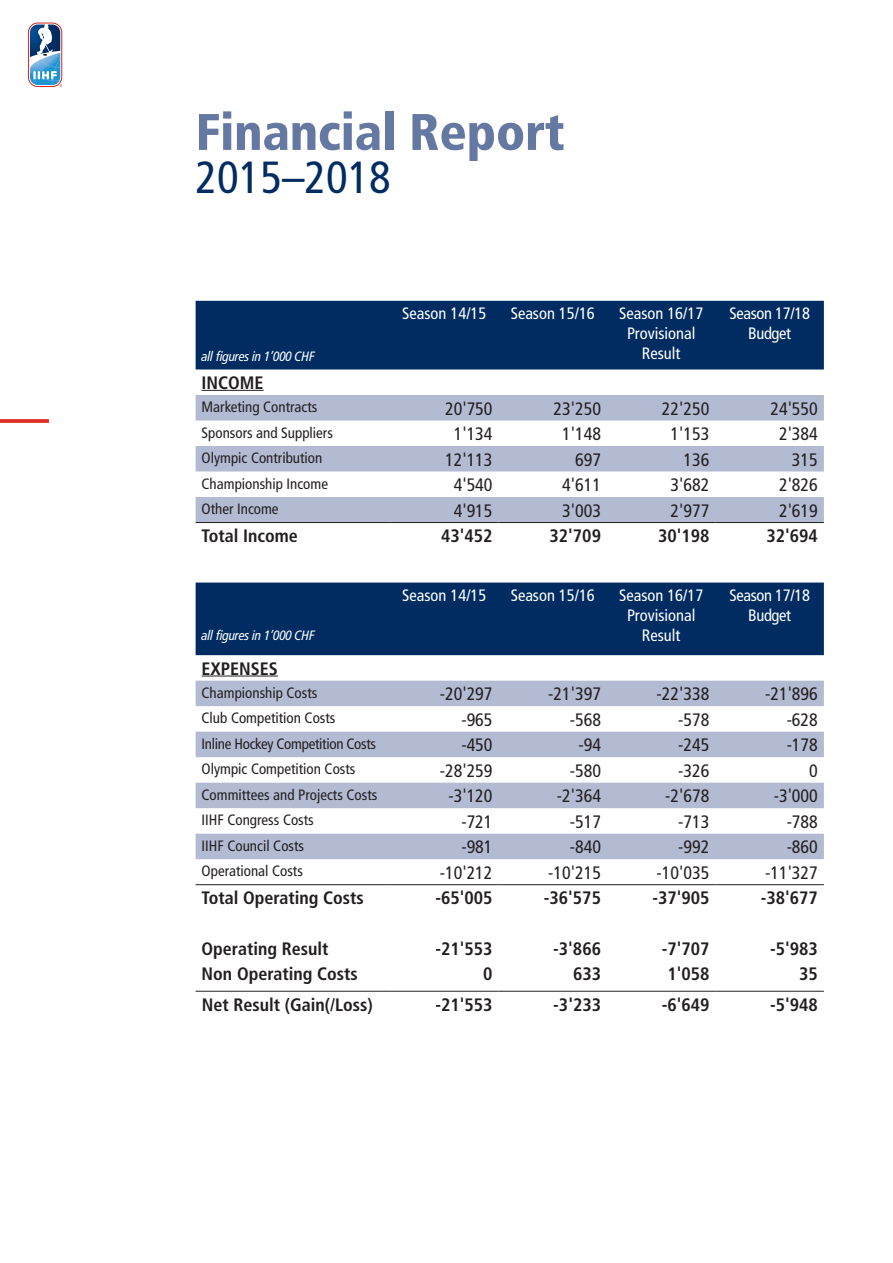
<style>
.page{position:relative;width:893px;height:1263px;background:#fff}
.page>*{position:absolute;margin:0;border:0;box-sizing:border-box;transform-origin:0 0}
.t1{font:900 condensed 51.3px "Frutiger LT Com";letter-spacing:-.005em;color:#6578a2}
.t2{font:condensed 45px "Frutiger LT Com";color:#002c62}
.t3{font:condensed 18px "Frutiger LT Com";color:#231f20}
.t4{font:700 condensed 18px "Frutiger LT Com";color:#231f20}
.t5{font:condensed 16.5px/19.8px "Frutiger LT Com";color:#fff;text-align:center}
.t6{font:condensed 16.5px/19.8px "Frutiger LT Com";letter-spacing:-.02em;color:#fff;text-align:center}
.t7{font:condensed 15px "Frutiger LT Com";color:#231f20}
.t8{font:condensed 15px "Frutiger LT Com";letter-spacing:-.02em;color:#231f20}
.t9{font:italic condensed 13.5px "Frutiger LT Com";letter-spacing:-.02em;color:#fff}
</style>
<div class="page">
<svg style="left:0;top:419px;width:49px;height:4px"></svg>
<svg style="left:28px;top:23px;width:34px;height:64px"></svg>
<div style="left:196px;top:301px;width:628px;height:68px;background:#002c62"></div>
<svg style="left:196px;top:395px;width:628px;height:127px;fill:#b3bbd3"></svg>
<hr style="left:196px;top:522px;width:194px;height:1px;background:#231f20">
<hr style="left:390px;top:522px;width:109px;height:1px;background:#231f20">
<hr style="left:499px;top:522px;width:108px;height:1px;background:#231f20">
<hr style="left:607px;top:522px;width:108px;height:1px;background:#231f20">
<hr style="left:715px;top:522px;width:109px;height:1px;background:#231f20">
<hr style="left:202px;top:390px;width:62px;height:1px;background:#231f20">
<div style="left:196px;top:582px;width:628px;height:73px;background:#002c62"></div>
<svg style="left:196px;top:681px;width:628px;height:178px;fill:#b3bbd3"></svg>
<svg style="left:196px;top:885px;width:628px;height:1px"></svg>
<hr style="left:196px;top:991px;width:194px;height:1px;background:#231f20">
<hr style="left:390px;top:991px;width:109px;height:1px;background:#231f20">
<hr style="left:499px;top:991px;width:108px;height:1px;background:#231f20">
<hr style="left:607px;top:991px;width:108px;height:1px;background:#231f20">
<hr style="left:715px;top:991px;width:109px;height:1px;background:#231f20">
<hr style="left:196px;top:884px;width:194px;height:1px;background:#231f20">
<hr style="left:390px;top:884px;width:109px;height:1px;background:#231f20">
<hr style="left:499px;top:884px;width:108px;height:1px;background:#231f20">
<hr style="left:607px;top:884px;width:108px;height:1px;background:#231f20">
<hr style="left:715px;top:884px;width:109px;height:1px;background:#231f20">
<hr style="left:202px;top:675px;width:76px;height:1px;background:#231f20">
<h1 class="t1" style="left:196px;top:101px;width:371px">Financial Report</h1>
<h2 class="t2" style="left:196px;top:152px;width:197px">2015–2018</h2>
<p class="t5" style="left:402px;top:304px;width:86px">Season 14/15</p>
<p class="t5" style="left:511px;top:304px;width:86px">Season 15/16</p>
<p class="t5" style="left:619px;top:304px;width:86px">Season 16/17<br>Provisional<br>Result</p>
<p class="t6" style="left:729px;top:304px;width:82px">Season 17/18<br>Budget</p>
<p class="t9" style="left:202px;top:348px;width:115px">all figures in 1’000 CHF</p>
<p class="t4" style="left:202px;top:372px;width:64px">INCOME</p>
<p class="t7" style="left:202px;top:398px;width:117px">Marketing Contracts</p>
<p class="t3" style="left:445px;top:398px;width:49px">20'750</p>
<p class="t3" style="left:553px;top:398px;width:49px">23'250</p>
<p class="t3" style="left:662px;top:398px;width:49px">22'250</p>
<p class="t3" style="left:770px;top:398px;width:49px">24'550</p>
<p class="t7" style="left:202px;top:424px;width:133px">Sponsors and Suppliers</p>
<p class="t3" style="left:454px;top:423px;width:40px">1'134</p>
<p class="t3" style="left:562px;top:423px;width:40px">1'148</p>
<p class="t3" style="left:671px;top:423px;width:40px">1'153</p>
<p class="t3" style="left:779px;top:423px;width:40px">2'384</p>
<p class="t7" style="left:202px;top:449px;width:122px">Olympic Contribution</p>
<p class="t3" style="left:445px;top:449px;width:49px">12'113</p>
<p class="t3" style="left:575px;top:449px;width:27px">697</p>
<p class="t3" style="left:683px;top:449px;width:27px">136</p>
<p class="t3" style="left:792px;top:449px;width:27px">315</p>
<p class="t7" style="left:202px;top:475px;width:128px">Championship Income</p>
<p class="t3" style="left:454px;top:474px;width:40px">4'540</p>
<p class="t3" style="left:562px;top:474px;width:40px">4'611</p>
<p class="t3" style="left:671px;top:474px;width:40px">3'682</p>
<p class="t3" style="left:779px;top:474px;width:40px">2'826</p>
<p class="t7" style="left:202px;top:500px;width:78px">Other Income</p>
<p class="t3" style="left:454px;top:500px;width:40px">4'915</p>
<p class="t3" style="left:562px;top:500px;width:40px">3'003</p>
<p class="t3" style="left:671px;top:500px;width:40px">2'977</p>
<p class="t3" style="left:779px;top:500px;width:40px">2'619</p>
<p class="t4" style="left:202px;top:525px;width:98px">Total Income</p>
<p class="t4" style="left:441px;top:525px;width:53px">43'452</p>
<p class="t4" style="left:550px;top:525px;width:53px">32'709</p>
<p class="t4" style="left:658px;top:525px;width:53px">30'198</p>
<p class="t4" style="left:766px;top:525px;width:53px">32'694</p>
<p class="t5" style="left:402px;top:585px;width:86px">Season 14/15</p>
<p class="t5" style="left:511px;top:585px;width:86px">Season 15/16</p>
<p class="t5" style="left:619px;top:585px;width:86px">Season 16/17<br>Provisional<br>Result</p>
<p class="t6" style="left:729px;top:585px;width:82px">Season 17/18<br>Budget</p>
<p class="t9" style="left:202px;top:628px;width:115px">all figures in 1’000 CHF</p>
<p class="t4" style="left:202px;top:658px;width:78px">EXPENSES</p>
<p class="t7" style="left:202px;top:684px;width:117px">Championship Costs</p>
<p class="t3" style="left:440px;top:683px;width:54px">-20'297</p>
<p class="t3" style="left:548px;top:683px;width:54px">-21'397</p>
<p class="t3" style="left:657px;top:683px;width:54px">-22'338</p>
<p class="t3" style="left:765px;top:683px;width:54px">-21'896</p>
<p class="t7" style="left:202px;top:709px;width:135px">Club Competition Costs</p>
<p class="t3" style="left:461px;top:709px;width:33px">-965</p>
<p class="t3" style="left:570px;top:709px;width:33px">-568</p>
<p class="t3" style="left:678px;top:709px;width:33px">-578</p>
<p class="t3" style="left:787px;top:709px;width:33px">-628</p>
<p class="t8" style="left:202px;top:735px;width:176px">Inline Hockey Competition Costs</p>
<p class="t3" style="left:461px;top:734px;width:33px">-450</p>
<p class="t3" style="left:578px;top:734px;width:24px">-94</p>
<p class="t3" style="left:678px;top:734px;width:33px">-245</p>
<p class="t3" style="left:787px;top:734px;width:33px">-178</p>
<p class="t7" style="left:202px;top:760px;width:155px">Olympic Competition Costs</p>
<p class="t3" style="left:440px;top:760px;width:54px">-28'259</p>
<p class="t3" style="left:570px;top:760px;width:33px">-580</p>
<p class="t3" style="left:678px;top:760px;width:33px">-326</p>
<p class="t3" style="left:809px;top:760px;width:10px">0</p>
<p class="t7" style="left:202px;top:786px;width:177px">Committees and Projects Costs</p>
<p class="t3" style="left:448px;top:785px;width:46px">-3'120</p>
<p class="t3" style="left:557px;top:785px;width:46px">-2'364</p>
<p class="t3" style="left:665px;top:785px;width:46px">-2'678</p>
<p class="t3" style="left:774px;top:785px;width:46px">-3'000</p>
<p class="t7" style="left:202px;top:811px;width:114px">IIHF Congress Costs</p>
<p class="t3" style="left:461px;top:811px;width:33px">-721</p>
<p class="t3" style="left:570px;top:811px;width:33px">-517</p>
<p class="t3" style="left:678px;top:811px;width:33px">-713</p>
<p class="t3" style="left:787px;top:811px;width:33px">-788</p>
<p class="t7" style="left:202px;top:837px;width:104px">IIHF Council Costs</p>
<p class="t3" style="left:461px;top:836px;width:33px">-981</p>
<p class="t3" style="left:570px;top:836px;width:33px">-840</p>
<p class="t3" style="left:678px;top:836px;width:33px">-992</p>
<p class="t3" style="left:787px;top:836px;width:33px">-860</p>
<p class="t7" style="left:202px;top:862px;width:103px">Operational Costs</p>
<p class="t3" style="left:440px;top:862px;width:54px">-10'212</p>
<p class="t3" style="left:548px;top:862px;width:54px">-10'215</p>
<p class="t3" style="left:657px;top:862px;width:54px">-10'035</p>
<p class="t3" style="left:765px;top:862px;width:54px">-11'327</p>
<p class="t4" style="left:202px;top:887px;width:164px">Total Operating Costs</p>
<p class="t4" style="left:435px;top:887px;width:59px">-65'005</p>
<p class="t4" style="left:544px;top:887px;width:59px">-36'575</p>
<p class="t4" style="left:652px;top:887px;width:59px">-37'905</p>
<p class="t4" style="left:761px;top:887px;width:59px">-38'677</p>
<p class="t4" style="left:202px;top:938px;width:128px">Operating Result</p>
<p class="t4" style="left:435px;top:938px;width:59px">-21'553</p>
<p class="t4" style="left:553px;top:938px;width:49px">-3'866</p>
<p class="t4" style="left:662px;top:938px;width:49px">-7'707</p>
<p class="t4" style="left:770px;top:938px;width:49px">-5'983</p>
<p class="t4" style="left:202px;top:963px;width:158px">Non Operating Costs</p>
<p class="t4" style="left:483px;top:963px;width:11px">0</p>
<p class="t4" style="left:573px;top:963px;width:30px">633</p>
<p class="t4" style="left:667px;top:963px;width:44px">1'058</p>
<p class="t4" style="left:799px;top:963px;width:20px">35</p>
<p class="t4" style="left:202px;top:994px;width:173px">Net Result (Gain(/Loss)</p>
<p class="t4" style="left:435px;top:994px;width:59px">-21'553</p>
<p class="t4" style="left:553px;top:994px;width:49px">-3'233</p>
<p class="t4" style="left:662px;top:994px;width:49px">-6'649</p>
<p class="t4" style="left:770px;top:994px;width:49px">-5'948</p>
</div>
